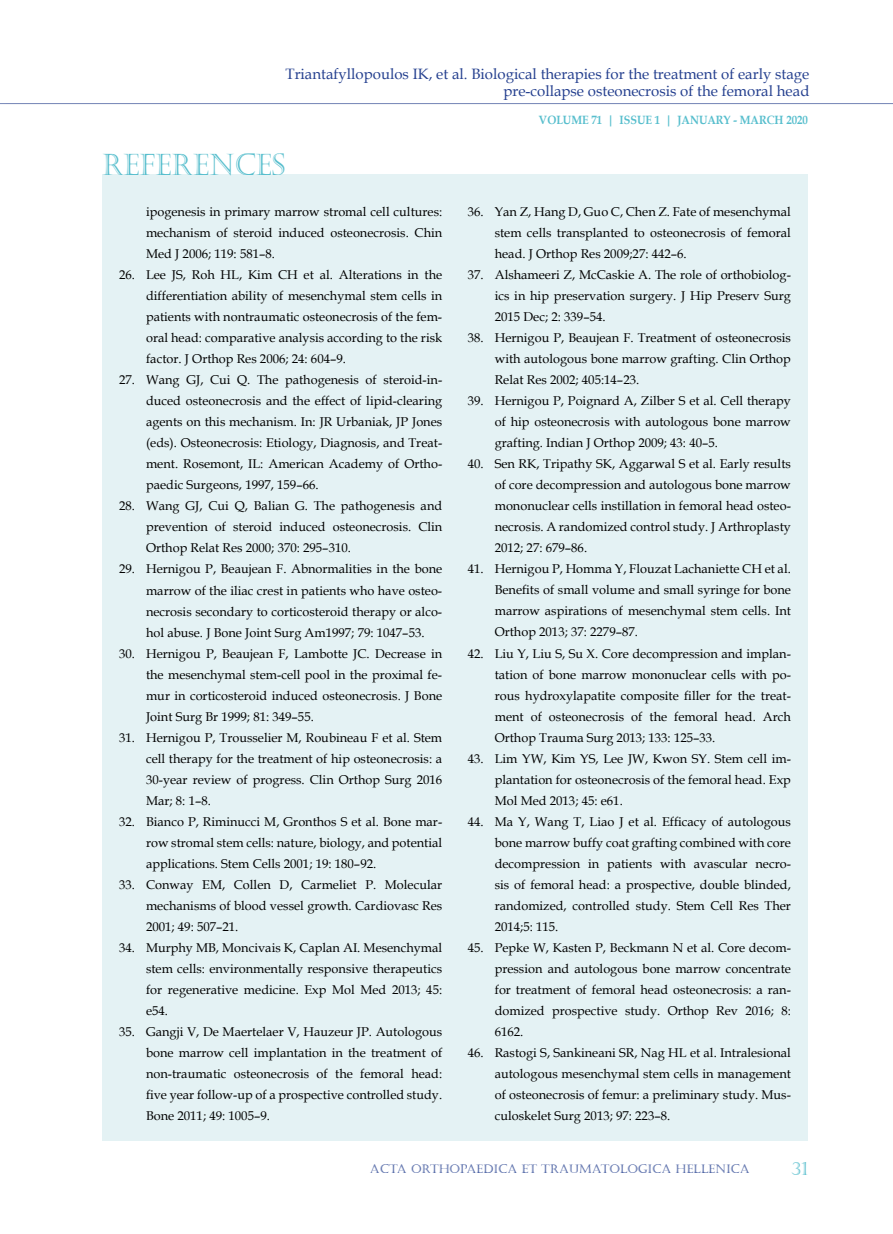
<style>
.page{position:relative;width:893px;height:1234px;background:#fff}
.page>*{position:absolute;margin:0;border:0;box-sizing:border-box;transform-origin:0 0}
.t1{font:30px "Castellar";color:#57becd;scale:.93 1}
.t2{font:18px "Castellar";color:#57becd}
.t3{font:15px/17.2px "Book Antiqua";color:#25408f;text-align:right}
.t4{font:12.75px/21px "Book Antiqua";color:#000;text-align:justify}
.t5{font:12px "Castellar";color:#25408f}
.t6{font:700 12px "Book Antiqua";color:#57becd;scale:.9 1}
</style>
<div class="page">
<hr style="left:0;top:103px;width:893px;height:3px;background:#000;opacity:.75">
<div style="left:102px;top:174px;width:706px;height:966px;background:#e4f2f4"></div>
<p class="t3" style="left:285px;top:65px;width:525px">Triantafyllopoulos IK, et al. Biological therapies for the treatment of early stage pre-collapse osteonecrosis of the femoral head</p>
<h1 class="t1" style="left:102px;top:147px;width:198px">REFERENCES</h1>
<p class="t4" style="left:146px;top:201px;width:298px">ipogenesis in primary marrow stromal cell cultures: mechanism of steroid induced osteonecrosis. Chin Med J 2006; 119: 581–8.</p>
<p class="t4" style="left:146px;top:264px;width:298px;text-indent:-27px">26. Lee JS, Roh HL, Kim CH et al. Alterations in the differentiation ability of mesenchymal stem cells in patients with nontraumatic osteonecrosis of the fem&shy;oral head: comparative analysis according to the risk factor. J Orthop Res 2006; 24: 604–9.</p>
<p class="t4" style="left:146px;top:369px;width:298px;text-indent:-27px">27. Wang GJ, Cui Q. The pathogenesis of steroid-in&shy;duced osteonecrosis and the effect of lipid-clearing agents on this mechanism. In: JR Urbaniak, JP Jones (eds). Osteonecrosis: Etiology, Diagnosis, and Treat&shy;ment. Rosemont, IL: American Academy of Ortho&shy;paedic Surgeons, 1997, 159–66.</p>
<p class="t4" style="left:146px;top:495px;width:298px;text-indent:-27px">28. Wang GJ, Cui Q, Balian G. The pathogenesis and prevention of steroid induced osteonecrosis. Clin Orthop Relat Res 2000; 370: 295–310.</p>
<p class="t4" style="left:146px;top:558px;width:298px;text-indent:-27px">29. Hernigou P, Beaujean F. Abnormalities in the bone marrow of the iliac crest in patients who have osteo&shy;necrosis secondary to corticosteroid therapy or alco&shy;hol abuse. J Bone Joint Surg Am1997; 79: 1047–53.</p>
<p class="t4" style="left:146px;top:642px;width:298px;text-indent:-27px">30. Hernigou P, Beaujean F, Lambotte JC. Decrease in the mesenchymal stem-cell pool in the proximal fe&shy;mur in corticosteroid induced osteonecrosis. J Bone Joint Surg Br 1999; 81: 349–55.</p>
<p class="t4" style="left:146px;top:726px;width:298px;text-indent:-27px">31. Hernigou P, Trousselier M, Roubineau F et al. Stem cell therapy for the treatment of hip osteonecrosis: a 30-year review of progress. Clin Orthop Surg 2016<br>Mar; 8: 1–8.</p>
<p class="t4" style="left:146px;top:810px;width:298px;text-indent:-27px">32. Bianco P, Riminucci M, Gronthos S et al. Bone mar&shy;row stromal stem cells: nature, biology, and potential applications. Stem Cells 2001; 19: 180–92.</p>
<p class="t4" style="left:146px;top:873px;width:298px;text-indent:-27px">33. Conway EM, Collen D, Carmeliet P. Molecular mechanisms of blood vessel growth. Cardiovasc Res 2001; 49: 507–21.</p>
<p class="t4" style="left:146px;top:936px;width:298px;text-indent:-27px">34. Murphy MB, Moncivais K, Caplan AI. Mesenchymal stem cells: environmentally responsive therapeutics for regenerative medicine. Exp Mol Med 2013; 45: e54.</p>
<p class="t4" style="left:146px;top:1020px;width:298px;text-indent:-27px">35. Gangji V, De Maertelaer V, Hauzeur JP. Autologous bone marrow cell implantation in the treatment of non-traumatic osteonecrosis of the femoral head: five year follow-up of a prospective controlled study.<br>Bone 2011; 49: 1005–9.</p>
<p class="t6" style="left:539px;top:111px;width:300px">VOLUME 71 | ISSUE 1 | JANUARY - MARCH 2020</p>
<p class="t4" style="left:495px;top:201px;width:298px;text-indent:-27px">36. Yan Z, Hang D, Guo C, Chen Z. Fate of mesenchymal stem cells transplanted to osteonecrosis of femoral head. J Orthop Res 2009;27: 442–6.</p>
<p class="t4" style="left:495px;top:264px;width:298px;text-indent:-27px">37. Alshameeri Z, McCaskie A. The role of orthobiolog&shy;ics in hip preservation surgery. J Hip Preserv Surg 2015 Dec; 2: 339–54.</p>
<p class="t4" style="left:495px;top:327px;width:298px;text-indent:-27px">38. Hernigou P, Beaujean F. Treatment of osteonecrosis with autologous bone marrow grafting. Clin Orthop Relat Res 2002; 405:14–23.</p>
<p class="t4" style="left:495px;top:390px;width:298px;text-indent:-27px">39. Hernigou P, Poignard A, Zilber S et al. Cell therapy of hip osteonecrosis with autologous bone marrow grafting. Indian J Orthop 2009; 43: 40–5.</p>
<p class="t4" style="left:495px;top:453px;width:298px;text-indent:-27px">40. Sen RK, Tripathy SK, Aggarwal S et al. Early results of core decompression and autologous bone marrow mononuclear cells instillation in femoral head osteo&shy;necrosis. A randomized control study. J Arthroplasty 2012; 27: 679–86.</p>
<p class="t4" style="left:495px;top:558px;width:298px;text-indent:-27px">41. Hernigou P, Homma Y, Flouzat Lachaniette CH et al.<br>Benefits of small volume and small syringe for bone marrow aspirations of mesenchymal stem cells. Int Orthop 2013; 37: 2279–87.</p>
<p class="t4" style="left:495px;top:642px;width:298px;text-indent:-27px">42. Liu Y, Liu S, Su X. Core decompression and implan&shy;tation of bone marrow mononuclear cells with po&shy;rous hydroxylapatite composite filler for the treat&shy;ment of osteonecrosis of the femoral head. Arch Orthop Trauma Surg 2013; 133: 125–33.</p>
<p class="t4" style="left:495px;top:747px;width:298px;text-indent:-27px">43. Lim YW, Kim YS, Lee JW, Kwon SY. Stem cell im&shy;plantation for osteonecrosis of the femoral head. Exp Mol Med 2013; 45: e61.</p>
<p class="t4" style="left:495px;top:810px;width:298px;text-indent:-27px">44. Ma Y, Wang T, Liao J et al. Efficacy of autologous bone marrow buffy coat grafting combined with core decompression in patients with avascular necro&shy;sis of femoral head: a prospective, double blinded, randomized, controlled study. Stem Cell Res Ther 2014;5: 115.</p>
<p class="t4" style="left:495px;top:936px;width:298px;text-indent:-27px">45. Pepke W, Kasten P, Beckmann N et al. Core decom&shy;pression and autologous bone marrow concentrate for treatment of femoral head osteonecrosis: a ran&shy;domized prospective study. Orthop Rev 2016; 8:<br>6162.</p>
<p class="t4" style="left:495px;top:1041px;width:298px;text-indent:-27px">46. Rastogi S, Sankineani SR, Nag HL et al. Intralesional autologous mesenchymal stem cells in management of osteonecrosis of femur: a preliminary study. Mus&shy;culoskelet Surg 2013; 97: 223–8.</p>
<p class="t5" style="left:370px;top:1161px;width:381px">ACTA ORTHOPAEDICA ET TRAUMATOLOGICA HELLENICA</p>
<h2 class="t2" style="left:791px;top:1157px;width:18px">31</h2>
</div>
